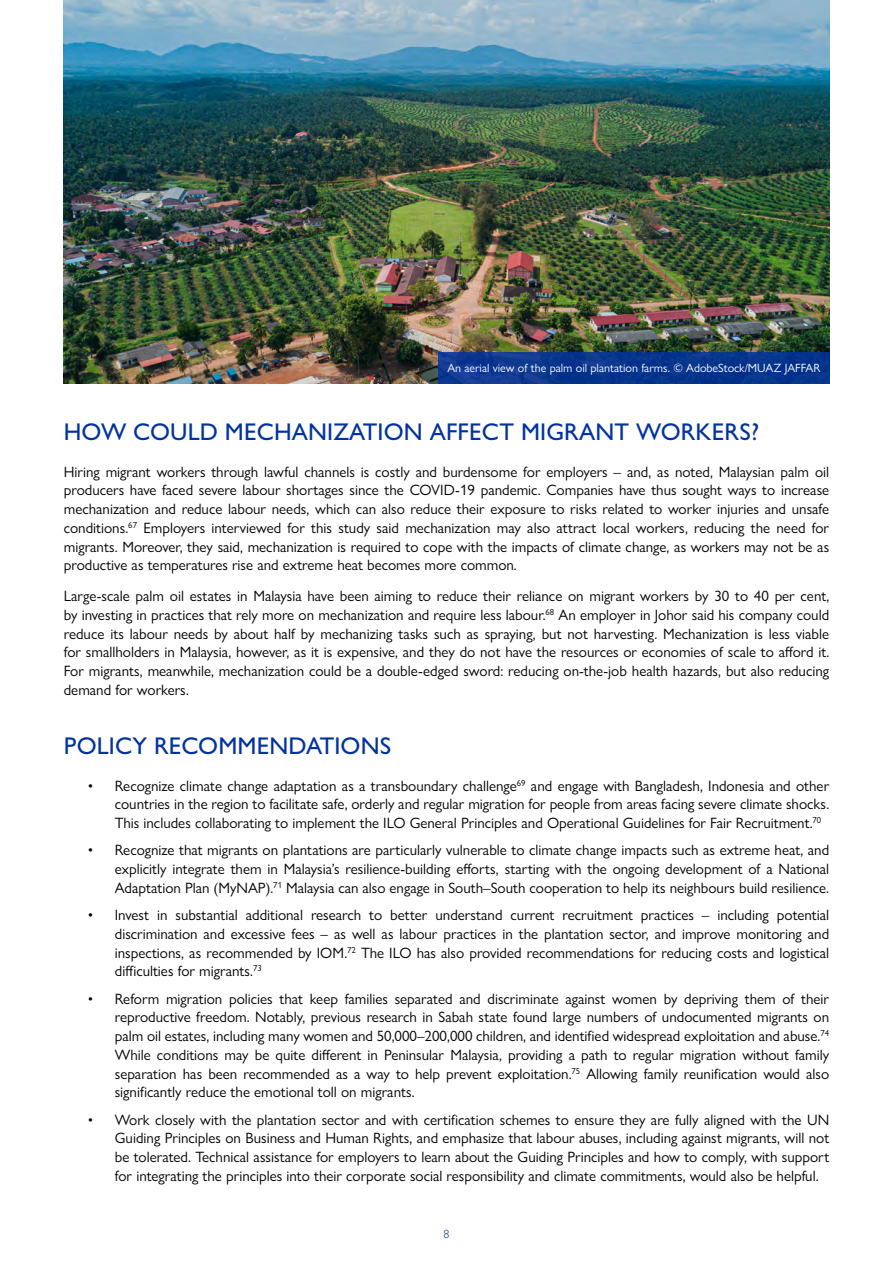
<style>
.page{position:relative;width:893px;height:1263px;background:#fff}
.page>*{position:absolute;margin:0;border:0;box-sizing:border-box;transform-origin:0 0}
.t1{font:500 24.3px "Gill Sans Nova";letter-spacing:.005em;color:#0033a0}
.t2{font:15px/18.8px "Gill Sans Nova";color:#000;text-align:justify}
.t3{font:12px "Gill Sans Nova";color:#fff}
.t4{font:300 12px "Gill Sans Nova";color:#0033a0}
</style>
<div class="page">
<img style="left:64px;top:0;width:765px;height:384px">
<div style="left:438px;top:353px;width:391px;height:31px;background:linear-gradient(to right,#103992,#01328a)"></div>
<p class="t3" style="left:447px;top:360px;width:375px">An aerial view of the palm oil plantation farms. © AdobeStock/MUAZ JAFFAR</p>
<h1 class="t1" style="left:64px;top:417px;width:697px">HOW COULD MECHANIZATION AFFECT MIGRANT WORKERS?</h1>
<p class="t2" style="left:64px;top:462px;width:767px">Hiring migrant workers through lawful channels is costly and burdensome for employers – and, as noted, Malaysian palm oil producers have faced severe labour shortages since the COVID-19 pandemic. Companies have thus sought ways to increase mechanization and reduce labour needs, which can also reduce their exposure to risks related to worker injuries and unsafe conditions.<sup>67</sup> Employers interviewed for this study said mechanization may also attract local workers, reducing the need for migrants. Moreover, they said, mechanization is required to cope with the impacts of climate change, as workers may not be as productive as temperatures rise and extreme heat becomes more common.</p>
<p class="t2" style="left:64px;top:586px;width:767px">Large-scale palm oil estates in Malaysia have been aiming to reduce their reliance on migrant workers by 30 to 40 per cent, by investing in practices that rely more on mechanization and require less labour.<sup>68</sup> An employer in Johor said his company could reduce its labour needs by about half by mechanizing tasks such as spraying, but not harvesting. Mechanization is less viable for smallholders in Malaysia, however, as it is expensive, and they do not have the resources or economies of scale to afford it.<br>For migrants, meanwhile, mechanization could be a double-edged sword: reducing on-the-job health hazards, but also reducing demand for workers.</p>
<h1 class="t1" style="left:64px;top:731px;width:329px">POLICY RECOMMENDATIONS</h1>
<p class="t2" style="left:115px;top:776px;width:716px;text-indent:-27px">• Recognize climate change adaptation as a transboundary challenge<sup>69</sup> and engage with Bangladesh, Indonesia and other countries in the region to facilitate safe, orderly and regular migration for people from areas facing severe climate shocks.<br>This includes collaborating to implement the ILO General Principles and Operational Guidelines for Fair Recruitment.<sup>70</sup></p>
<p class="t2" style="left:115px;top:841px;width:716px;text-indent:-27px">• Recognize that migrants on plantations are particularly vulnerable to climate change impacts such as extreme heat, and explicitly integrate them in Malaysia’s resilience-building efforts, starting with the ongoing development of a National Adaptation Plan (MyNAP).<sup>71</sup> Malaysia can also engage in South–South cooperation to help its neighbours build resilience.</p>
<p class="t2" style="left:115px;top:905px;width:716px;text-indent:-27px">• Invest in substantial additional research to better understand current recruitment practices – including potential discrimination and excessive fees – as well as labour practices in the plantation sector, and improve monitoring and inspections, as recommended by IOM.<sup>72</sup> The ILO has also provided recommendations for reducing costs and logistical difficulties for migrants.<sup>73</sup></p>
<p class="t2" style="left:115px;top:989px;width:716px;text-indent:-27px">• Reform migration policies that keep families separated and discriminate against women by depriving them of their reproductive freedom. Notably, previous research in Sabah state found large numbers of undocumented migrants on palm oil estates, including many women and 50,000–200,000 children, and identified widespread exploitation and abuse.<sup>74<br></sup>While conditions may be quite different in Peninsular Malaysia, providing a path to regular migration without family separation has been recommended as a way to help prevent exploitation.<sup>75</sup> Allowing family reunification would also significantly reduce the emotional toll on migrants.</p>
<p class="t2" style="left:115px;top:1110px;width:716px;text-indent:-27px">• Work closely with the plantation sector and with certification schemes to ensure they are fully aligned with the UN Guiding Principles on Business and Human Rights, and emphasize that labour abuses, including against migrants, will not be tolerated. Technical assistance for employers to learn about the Guiding Principles and how to comply, with support for integrating the principles into their corporate social responsibility and climate commitments, would also be helpful.</p>
<p class="t4" style="left:443px;top:1226px;width:7px">8</p>
</div>
